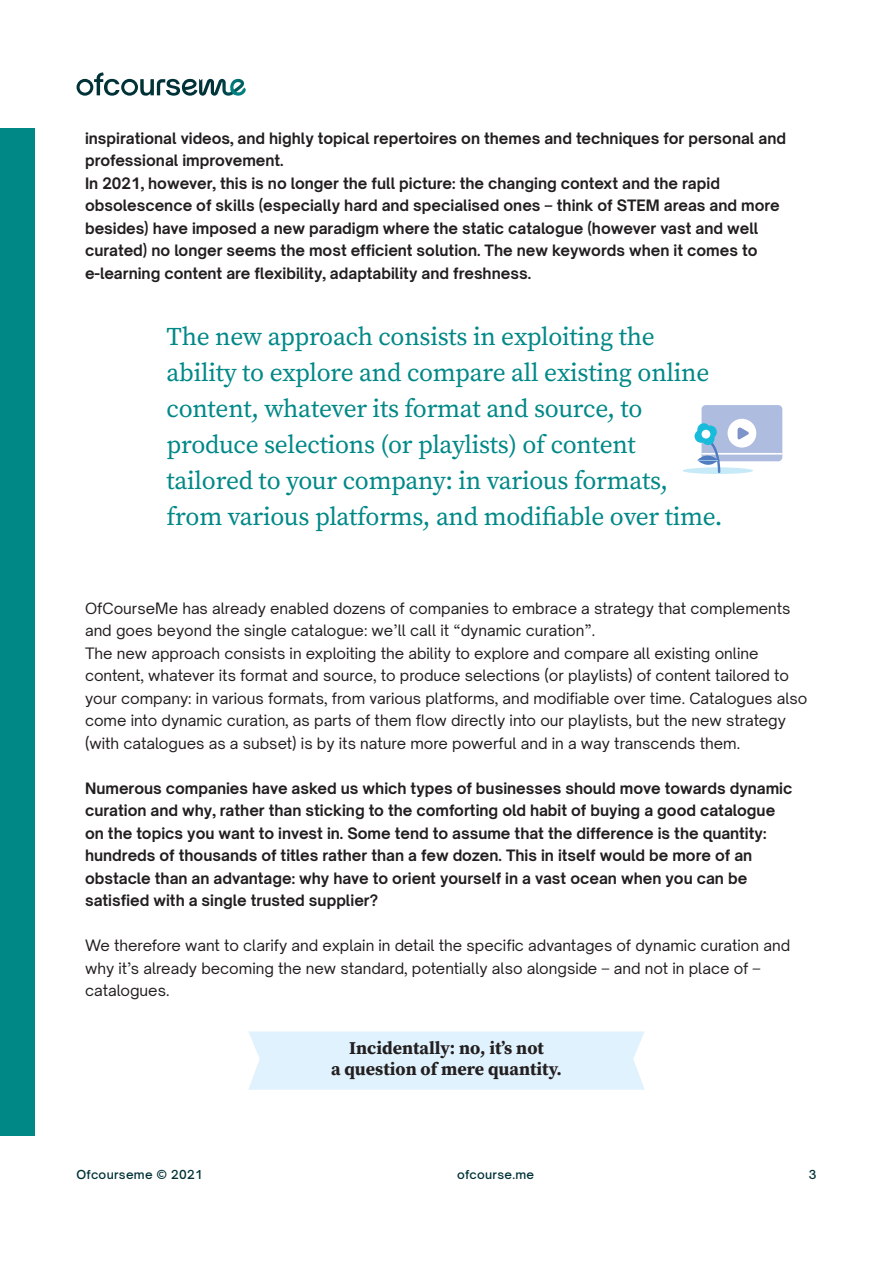
<style>
.page{position:relative;width:893px;height:1263px;background:#fff}
.page>*{position:absolute;margin:0;border:0;box-sizing:border-box;transform-origin:0 0}
.t1{font:25.5px/36px "Source Serif Pro";letter-spacing:-.01em;color:#008887}
.t2{font:700 18px "Source Serif Pro";color:#231f20}
.t3{font:700 15px/22.5px "Open Sauce Two";color:#231f20}
.t4{font:15px/22.5px "Open Sauce Two";color:#231f20}
.t5{font:500 12px "Open Sauce Two";letter-spacing:.025em;color:#003136}
</style>
<div class="page">
<svg style="left:77px;top:72px;width:169px;height:24px"></svg>
<div style="left:0;top:128px;width:34px;height:1007px;background:#008887"></div>
<div style="left:248px;top:1031px;width:397px;height:59px;background:#e0f2fd"></div>
<svg style="left:682px;top:467px;width:71px;height:7px"></svg>
<div style="left:701px;top:405px;width:81px;height:56px;background:#aebcdf;border-radius:4px"></div>
<hr style="left:701px;top:453px;width:81px;height:2px;background:#fff">
<div style="left:728px;top:419px;width:28px;height:29px;background:#fff;border-radius:50%"></div>
<svg style="left:737px;top:427px;width:12px;height:13px"></svg>
<svg style="left:697px;top:443px;width:23px;height:30px"></svg>
<div style="left:704px;top:425px;width:13px;height:13px;background:#18bbda;border-radius:50%"></div>
<svg style="left:697px;top:423px;width:13px;height:13px"></svg>
<div style="left:702px;top:432px;width:13px;height:13px;background:#18bbda;border-radius:50%"></div>
<svg style="left:694px;top:430px;width:14px;height:13px"></svg>
<div style="left:702px;top:430px;width:8px;height:8px;background:#fff;border-radius:50%"></div>
<p class="t3" style="left:85px;top:126px;width:702px">inspirational videos, and highly topical repertoires on themes and techniques for personal and professional improvement.</p>
<p class="t3" style="left:85px;top:171px;width:696px">In 2021, however, this is no longer the full picture: the changing context and the rapid obsolescence of skills (especially hard and specialised ones – think of STEM areas and more besides) have imposed a new paradigm where the static catalogue (however vast and well curated) no longer seems the most efficient solution. The new keywords when it comes to e-learning content are flexibility, adaptability and freshness.</p>
<p class="t1" style="left:167px;top:319px;width:557px">The new approach consists in exploiting the ability to explore and compare all existing online content, whatever its format and source, to produce selections (or playlists) of content tailored to your company: in various formats, from various platforms, and modifiable over time.</p>
<p class="t4" style="left:85px;top:596px;width:707px">OfCourseMe has already enabled dozens of companies to embrace a strategy that complements and goes beyond the single catalogue: we’ll call it “dynamic curation”.</p>
<p class="t4" style="left:85px;top:641px;width:724px">The new approach consists in exploiting the ability to explore and compare all existing online content, whatever its format and source, to produce selections (or playlists) of content tailored to your company: in various formats, from various platforms, and modifiable over time. Catalogues also come into dynamic curation, as parts of them flow directly into our playlists, but the new strategy (with catalogues as a subset) is by its nature more powerful and in a way transcends them.</p>
<p class="t3" style="left:85px;top:776px;width:709px">Numerous companies have asked us which types of businesses should move towards dynamic curation and why, rather than sticking to the comforting old habit of buying a good catalogue on the topics you want to invest in. Some tend to assume that the difference is the quantity: hundreds of thousands of titles rather than a few dozen. This in itself would be more of an obstacle than an advantage: why have to orient yourself in a vast ocean when you can be satisfied with a single trusted supplier?</p>
<p class="t4" style="left:85px;top:934px;width:707px">We therefore want to clarify and explain in detail the specific advantages of dynamic curation and why it’s already becoming the new standard, potentially also alongside – and not in place of – catalogues.</p>
<p class="t2" style="left:349px;top:1035px;width:196px">Incidentally: no, it’s not</p>
<p class="t2" style="left:331px;top:1057px;width:232px">a question of mere quantity.</p>
<p class="t5" style="left:77px;top:1167px;width:128px">Ofcourseme © 2021</p>
<p class="t5" style="left:457px;top:1167px;width:79px">ofcourse.me</p>
<p class="t5" style="left:809px;top:1167px;width:9px">3</p>
</div>
